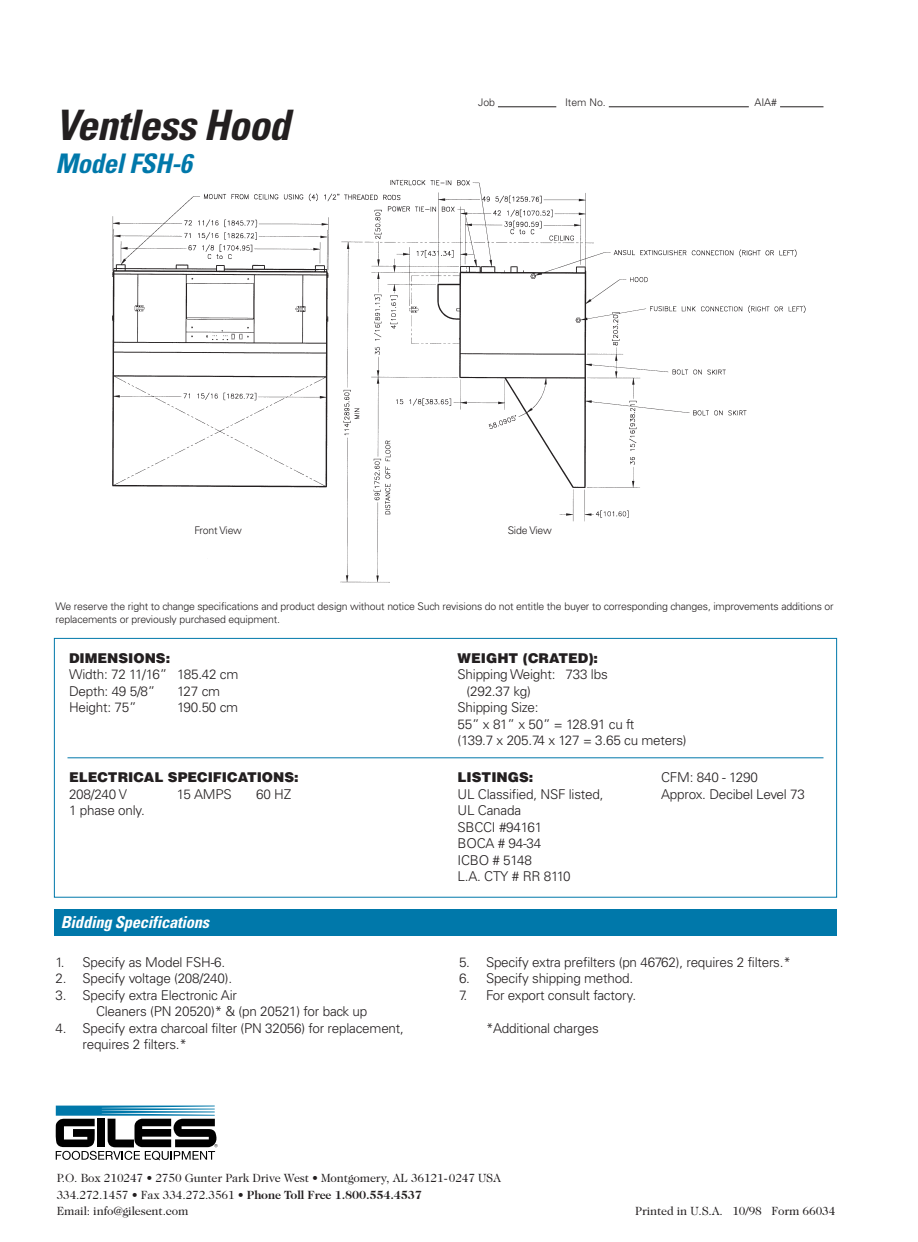
<style>
.page{position:relative;width:918px;height:1242px;background:#fff}
.page>*{position:absolute;margin:0;border:0;box-sizing:border-box;transform-origin:0 0}
.t1{font:italic 700 condensed 42px "Univers";letter-spacing:-.02em;color:#231f20}
.t2{font:italic 700 condensed 27px "Univers";letter-spacing:-.02em;color:#0078aa}
.t3{font:italic 700 condensed 16.5px "Univers";letter-spacing:-.015em;color:#fff}
.t4{font:300 13.5px/16.5px "Univers";letter-spacing:-.015em;color:#231f20}
.t5{font:900 13.5px "Helvetica";color:#231f20}
.t6{font:12px/16.5px "Caslon Two Twenty Four";letter-spacing:-.01em;color:#231f20}
.t7{font:300 10.5px/13.5px "Univers";letter-spacing:-.015em;color:#231f20}
.s1{font-weight:700}
</style>
<div class="page">
<div style="left:54px;top:638px;width:783px;height:260px;border:1px solid #0078aa"></div>
<svg style="left:55px;top:1106px;width:163px;height:54px"></svg>
<hr style="left:498px;top:107px;width:58px;height:1px;background:#231f20">
<hr style="left:609px;top:107px;width:140px;height:1px;background:#231f20">
<hr style="left:780px;top:107px;width:44px;height:1px;background:#231f20">
<img style="left:112px;top:179px;width:694px;height:404px">
<hr style="left:68px;top:757px;width:756px;height:1px;background:#0078aa">
<div style="left:54px;top:909px;width:783px;height:27px;background:#0078aa"></div>
<h1 class="t1" style="left:56px;top:109px;width:236px">Ventless Hood</h1>
<h2 class="t2" style="left:56px;top:153px;width:138px">Model FSH-6</h2>
<p class="t7" style="left:478px;top:96px;width:18px">Job</p>
<p class="t7" style="left:565px;top:96px;width:42px">Item No.</p>
<p class="t7" style="left:754px;top:96px;width:24px">AIA#</p>
<p class="t7" style="left:195px;top:525px;width:49px">Front View</p>
<p class="t7" style="left:508px;top:525px;width:46px">Side View</p>
<p class="t7" style="left:55px;top:600px;width:780px">We reserve the right to change specifications and product design without notice Such revisions do not entitle the buyer to corresponding changes, improvements additions or replacements or previously purchased equipment.</p>
<p class="t5" style="left:69px;top:653px;width:103px">DIMENSIONS:</p>
<p class="t4" style="left:69px;top:667px;width:171px">Width: 72 11/16” 185.42 cm<br>Depth: 49 5/8”</p>
<p class="t4" style="left:177px;top:684px;width:45px">127 cm</p>
<p class="t4" style="left:69px;top:700px;width:69px">Height: 75”</p>
<p class="t4" style="left:177px;top:700px;width:63px">190.50 cm</p>
<p class="t5" style="left:69px;top:772px;width:231px">ELECTRICAL SPECIFICATIONS:</p>
<p class="t4" style="left:69px;top:787px;width:59px">208/240 V</p>
<p class="t4" style="left:177px;top:787px;width:56px">15 AMPS</p>
<p class="t4" style="left:256px;top:787px;width:37px">60 HZ</p>
<p class="t4" style="left:69px;top:803px;width:77px">1 phase only.</p>
<p class="t3" style="left:61px;top:916px;width:150px">Bidding Specifications</p>
<p class="t4" style="left:56px;top:955px;width:171px">1. Specify as Model FSH-6.</p>
<p class="t4" style="left:56px;top:971px;width:178px">2. Specify voltage (208/240).</p>
<p class="t4" style="left:96px;top:988px;width:273px;text-indent:-40px">3. Specify extra Electronic Air<br>Cleaners (PN 20520)* &amp; (pn 20521) for back up</p>
<p class="t4" style="left:82px;top:1021px;width:323px;text-indent:-27px">4. Specify extra charcoal filter (PN 32056) for replacement, requires 2 filters.*</p>
<p class="t5" style="left:458px;top:653px;width:142px">WEIGHT (CRATED):</p>
<p class="t4" style="left:458px;top:667px;width:152px">Shipping Weight: 733 lbs</p>
<p class="t4" style="left:467px;top:684px;width:66px">(292.37 kg)</p>
<p class="t4" style="left:458px;top:700px;width:82px">Shipping Size:</p>
<p class="t4" style="left:458px;top:717px;width:178px">55” x 81” x 50” = 128.91 cu ft</p>
<p class="t4" style="left:458px;top:733px;width:231px">(139.7 x 205.74 x 127 = 3.65 cu meters)</p>
<p class="t5" style="left:458px;top:772px;width:77px">LISTINGS:</p>
<p class="t4" style="left:458px;top:787px;width:147px">UL Classified, NSF listed,<br>UL Canada<br>SBCCI #94161<br>BOCA # 94-34<br>ICBO # 5148<br>L.A. CTY # RR 8110</p>
<p class="t4" style="left:661px;top:770px;width:145px">CFM: 840 - 1290<br>Approx. Decibel Level 73</p>
<p class="t4" style="left:459px;top:955px;width:333px">5. Specify extra prefilters (pn 46762), requires 2 filters.*</p>
<p class="t4" style="left:459px;top:971px;width:176px">6. Specify shipping method.</p>
<p class="t4" style="left:459px;top:988px;width:179px">7. For export consult factory.</p>
<p class="t4" style="left:486px;top:1021px;width:114px">*Additional charges</p>
<p class="t6" style="left:57px;top:1171px;width:446px">P.O. Box 210247 • 2750 Gunter Park Drive West • Montgomery, AL 36121-0247 USA<br>334.272.1457 • Fax 334.272.3561 • <span class="s1">Phone Toll Free 1.800.554.4537<br></span>Email: info@gilesent.com</p>
<p class="t6" style="left:635px;top:1204px;width:202px">Printed in U.S.A. 10/98 Form 66034</p>
</div>
